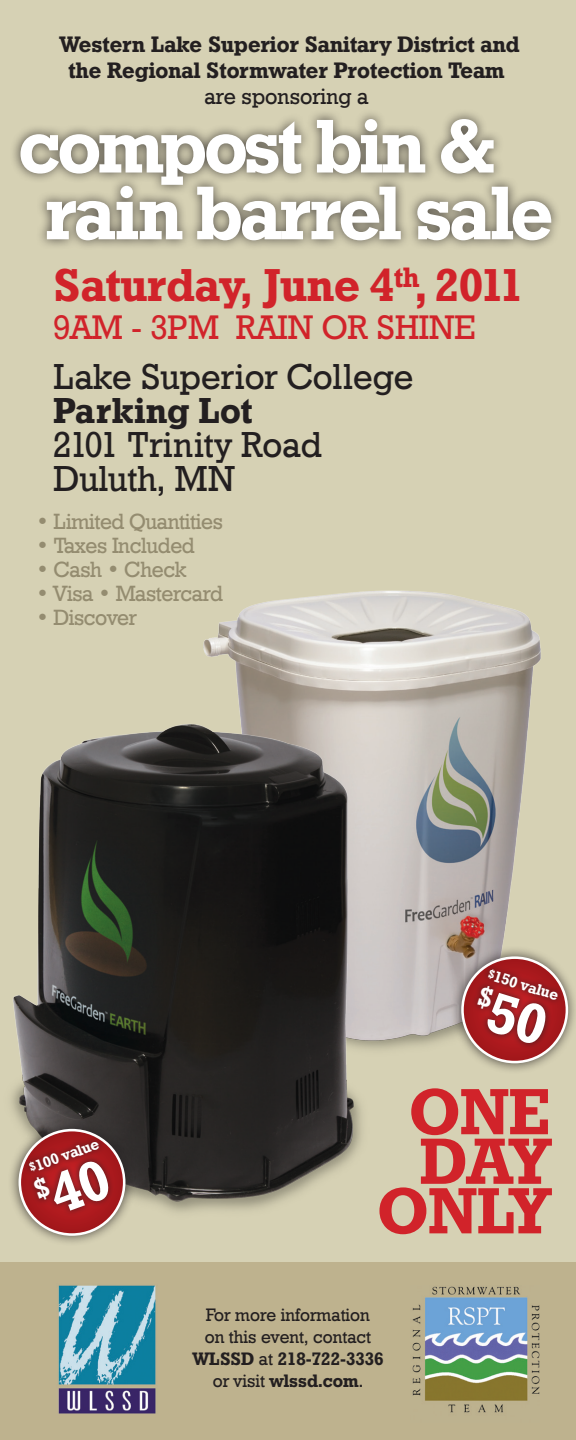
<style>
.page{position:relative;width:576px;height:1440px;background:#d6d1b4}
.page>*{position:absolute;margin:0;border:0;box-sizing:border-box;transform-origin:0 0}
.t1{font:75.8px/66.8px "Geometric Slab 712 BT Bold A";letter-spacing:-.04em;color:#fff}
.t2{font:65px/49.6px "Geometric Slab 712 BT Bold A";color:#d1232a;text-align:right}
.t3{font:46px "Geometric Slab 712 BT Bold A";color:#d1232a}
.t4{font:36px/34px "Geometric Slab 712 BT Medium A";color:#231f20}
.t5{font:36px "Geometric Slab 712 BT Bold A";letter-spacing:.01em;color:#231f20}
.t6{font:34px "Geometric Slab 712 BT Medium A";color:#d1232a}
.t7{font:22.4px/26px "Geometric Slab 712 BT Bold A";color:#231f20;text-align:center}
.t8{font:22.4px "Geometric Slab 712 BT Medium A";color:#231f20}
.t9{font:22px "Geometric Slab 712 BT Medium A";letter-spacing:-.02em;color:#948c70}
.t10{font:18px/22px "Geometric Slab 712 BT Medium A";color:#231f20}
.t11{font:18px/22px "Geometric Slab 712 BT Bold A";color:#231f20;text-align:center}
.t12{font:15.4px "Geometric Slab 712 BT Bold A";color:#fff}
.s1{font-family:"Geometric Slab 712 BT Medium A"}
</style>
<div class="page">
<div style="left:0;top:1263px;width:576px;height:177px;background:#beb28e"></div>
<img style="left:203px;top:590px;width:338px;height:457px">
<img style="left:11px;top:719px;width:393px;height:493px">
<div style="left:9px;top:109px;width:553px;height:142px;background:#231f20;opacity:.75"></div>
<div style="left:451px;top:946px;width:125px;height:128px;background:#231f20;opacity:.75"></div>
<svg style="left:463px;top:958px;width:104px;height:104px"></svg>
<div style="left:461px;top:956px;width:107px;height:107px;border:3px solid #fff;border-radius:50%"></div>
<div style="left:472px;top:963px;width:92px;height:87px;background:#231f20;opacity:.75"></div>
<div style="left:8px;top:1119px;width:128px;height:128px;background:#231f20;opacity:.75"></div>
<svg style="left:20px;top:1130px;width:104px;height:105px"></svg>
<div style="left:19px;top:1129px;width:106px;height:107px;border:3px solid #fff;border-radius:50%"></div>
<div style="left:23px;top:1135px;width:91px;height:82px;background:#231f20;opacity:.75"></div>
<img style="left:412px;top:1286px;width:128px;height:127px">
<img style="left:58px;top:1285px;width:98px;height:128px">
<svg style="left:477px;top:985px;width:73px;height:61px;background:#8d1c20"></svg>
<svg style="left:32px;top:1158px;width:81px;height:57px;background:#8f1c1f"></svg>
<p class="t7" style="left:59px;top:31px;width:462px">Western Lake Superior Sanitary District and the Regional Stormwater Protection Team</p>
<p class="t8" style="left:204px;top:83px;width:166px">are sponsoring a</p>
<h1 class="t1" style="left:46px;top:112px;width:509px;text-indent:-27px">compost bin &amp; rain barrel sale</h1>
<h3 class="t3" style="left:54px;top:256px;width:472px">Saturday, June 4<sup>th</sup>, 2011</h3>
<h3 class="t6" style="left:54px;top:306px;width:424px">9AM - 3PM RAIN OR SHINE</h3>
<h3 class="t4" style="left:54px;top:359px;width:362px">Lake Superior College</h3>
<h3 class="t5" style="left:54px;top:388px;width:201px">Parking Lot</h3>
<h3 class="t4" style="left:54px;top:427px;width:270px">2101 Trinity Road<br>Duluth, MN</h3>
<p class="t9" style="left:36px;top:508px;width:188px">• Limited Quantities</p>
<p class="t9" style="left:36px;top:532px;width:160px">• Taxes Included</p>
<p class="t9" style="left:36px;top:556px;width:152px">• Cash • Check</p>
<p class="t9" style="left:36px;top:580px;width:189px">• Visa • Mastercard</p>
<p class="t9" style="left:36px;top:604px;width:102px">• Discover</p>
<p class="t12" style="left:27px;top:1159px;width:74px;rotate:-20deg"><sup>$</sup>100 value</p>
<p class="t12" style="left:492px;top:965px;width:74px;rotate:17deg"><sup>$</sup>150 value</p>
<h2 class="t2" style="left:378px;top:1086px;width:174px">ONE<br>DAY<br>ONLY</h2>
<p class="t10" style="left:205px;top:1304px;width:168px">For more information on this event, contact</p>
<p class="t11" style="left:192px;top:1348px;width:193px">WLSSD <span class="s1">at</span> 218-722-3336 <span class="s1">or visit</span> wlssd.com<span class="s1">.</span></p>
</div>
